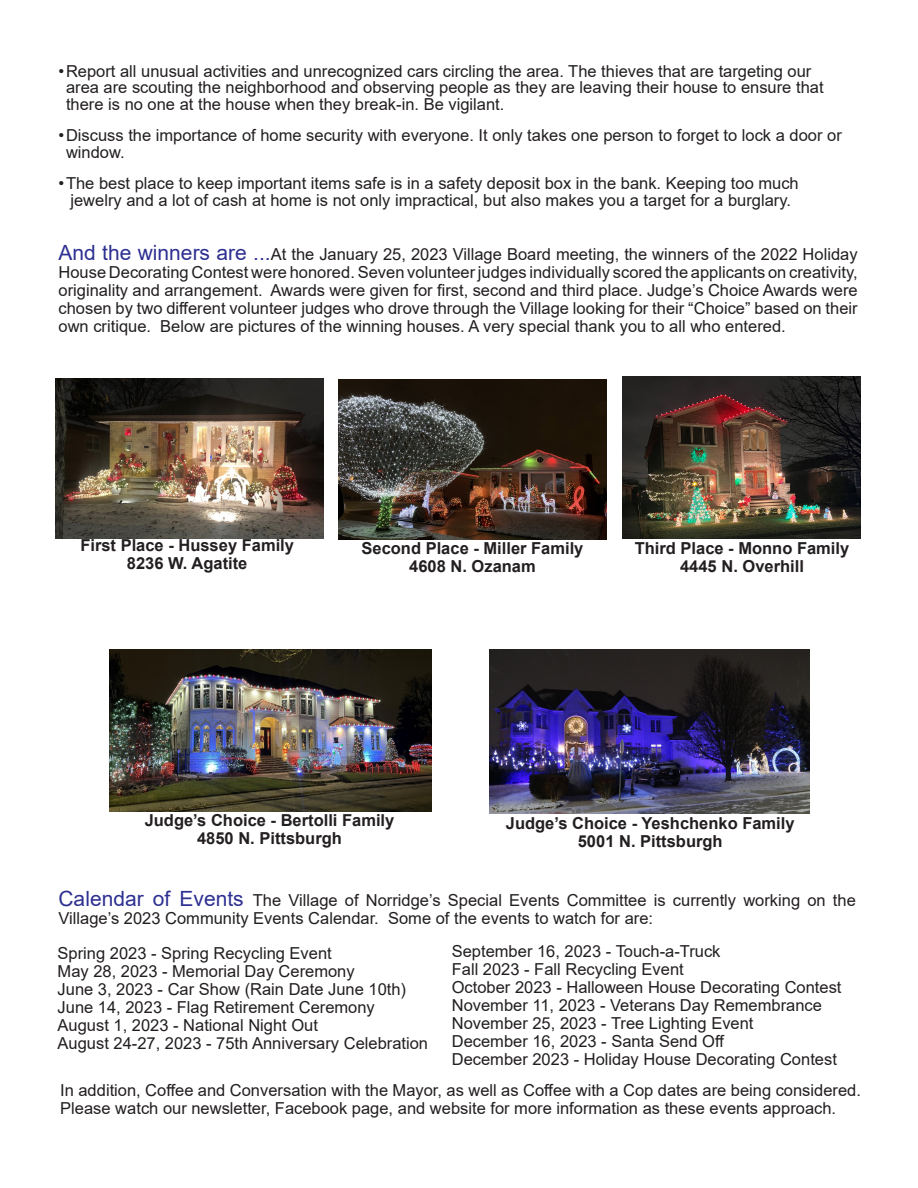
<style>
.page{position:relative;width:918px;height:1188px;background:#fff}
.page>*{position:absolute;margin:0;border:0;box-sizing:border-box;transform-origin:0 0}
.Body_Headings{font:16.5px/18px "Arial";color:#231f20}
.Body{font:16.5px/18px "Arial";color:#231f20}
.Body-2{font:700 16.5px "Arial";color:#231f20}
.s1{font-size:21px;color:#2e3092}
</style>
<div class="page">
<img style="left:56px;top:378px;width:268px;height:160px">
<img style="left:338px;top:380px;width:269px;height:160px">
<img style="left:623px;top:376px;width:237px;height:162px">
<img style="left:490px;top:650px;width:320px;height:164px">
<img style="left:110px;top:650px;width:322px;height:162px">
<p class="Body_Headings" style="left:66px;top:63px;width:759px;line-height:16.5px;text-indent:-8px">•Report all unusual activities and unrecognized cars circling the area. The thieves that are targeting our area are scouting the neighborhood and observing people as they are leaving their house to ensure that there is no one at the house when they break-in. Be vigilant.</p>
<p class="Body_Headings" style="left:66px;top:127px;width:777px;line-height:16.5px;text-indent:-8px">•Discuss the importance of home security with everyone. It only takes one person to forget to lock a door or window.</p>
<p class="Body_Headings" style="left:58px;top:175px;width:742px;line-height:16.5px;text-align:center">•The best place to keep important items safe is in a safety deposit box in the bank. Keeping too much jewelry and a lot of cash at home is not only impractical, but also makes you a target for a burglary.</p>
<p class="Body_Headings" style="left:58px;top:246px;width:801px;text-align:justify"><span class="s1">And the winners are ...</span>At the January 25, 2023 Village Board meeting, the winners of the 2022 Holiday House Decorating Contest were honored. Seven volunteer judges individually scored the applicants on creativity, originality and arrangement. Awards were given for first, second and third place. Judge’s Choice Awards were chosen by two different volunteer judges who drove through the Village looking for their “Choice” based on their own critique. Below are pictures of the winning houses. A very special thank you to all who entered.</p>
<p class="Body-2" style="left:80px;top:534px;width:215px">First Place - Hussey Family</p>
<p class="Body-2" style="left:127px;top:552px;width:122px">8236 W. Agatite</p>
<p class="Body-2" style="left:362px;top:536px;width:223px">Second Place - Miller Family</p>
<p class="Body-2" style="left:409px;top:554px;width:128px">4608 N. Ozanam</p>
<p class="Body-2" style="left:635px;top:536px;width:216px">Third Place - Monno Family</p>
<p class="Body-2" style="left:680px;top:554px;width:125px">4445 N. Overhill</p>
<p class="Body-2" style="left:145px;top:808px;width:251px">Judge’s Choice - Bertolli Family</p>
<p class="Body-2" style="left:197px;top:826px;width:146px">4850 N. Pittsburgh</p>
<p class="Body-2" style="left:506px;top:812px;width:290px">Judge’s Choice - Yeshchenko Family</p>
<p class="Body-2" style="left:578px;top:830px;width:146px">5001 N. Pittsburgh</p>
<p class="Body_Headings" style="left:58px;top:891px;width:799px"><span class="s1">Calendar of Events</span> The Village of Norridge’s Special Events Committee is currently working on the<br>Village’s 2023 Community Events Calendar. Some of the events to watch for are:</p>
<p class="Body" style="left:58px;top:944px;width:276px">Spring 2023 - Spring Recycling Event</p>
<p class="Body" style="left:58px;top:962px;width:299px">May 28, 2023 - Memorial Day Ceremony</p>
<p class="Body" style="left:58px;top:980px;width:350px">June 3, 2023 - Car Show (Rain Date June 10th)</p>
<p class="Body" style="left:58px;top:998px;width:319px">June 14, 2023 - Flag Retirement Ceremony</p>
<p class="Body" style="left:58px;top:1016px;width:262px">August 1, 2023 - National Night Out</p>
<p class="Body" style="left:58px;top:1034px;width:372px">August 24-27, 2023 - 75th Anniversary Celebration</p>
<p class="Body" style="left:452px;top:942px;width:270px">September 16, 2023 - Touch-a-Truck</p>
<p class="Body" style="left:452px;top:960px;width:233px">Fall 2023 - Fall Recycling Event</p>
<p class="Body" style="left:452px;top:978px;width:391px">October 2023 - Halloween House Decorating Contest</p>
<p class="Body" style="left:452px;top:996px;width:372px">November 11, 2023 - Veterans Day Remembrance</p>
<p class="Body" style="left:452px;top:1014px;width:303px">November 25, 2023 - Tree Lighting Event</p>
<p class="Body" style="left:452px;top:1032px;width:274px">December 16, 2023 - Santa Send Off</p>
<p class="Body" style="left:452px;top:1050px;width:387px">December 2023 - Holiday House Decorating Contest</p>
<p class="Body" style="left:60px;top:1081px;width:802px">In addition, Coffee and Conversation with the Mayor, as well as Coffee with a Cop dates are being considered.<br>Please watch our newsletter, Facebook page, and website for more information as these events approach.</p>
</div>
